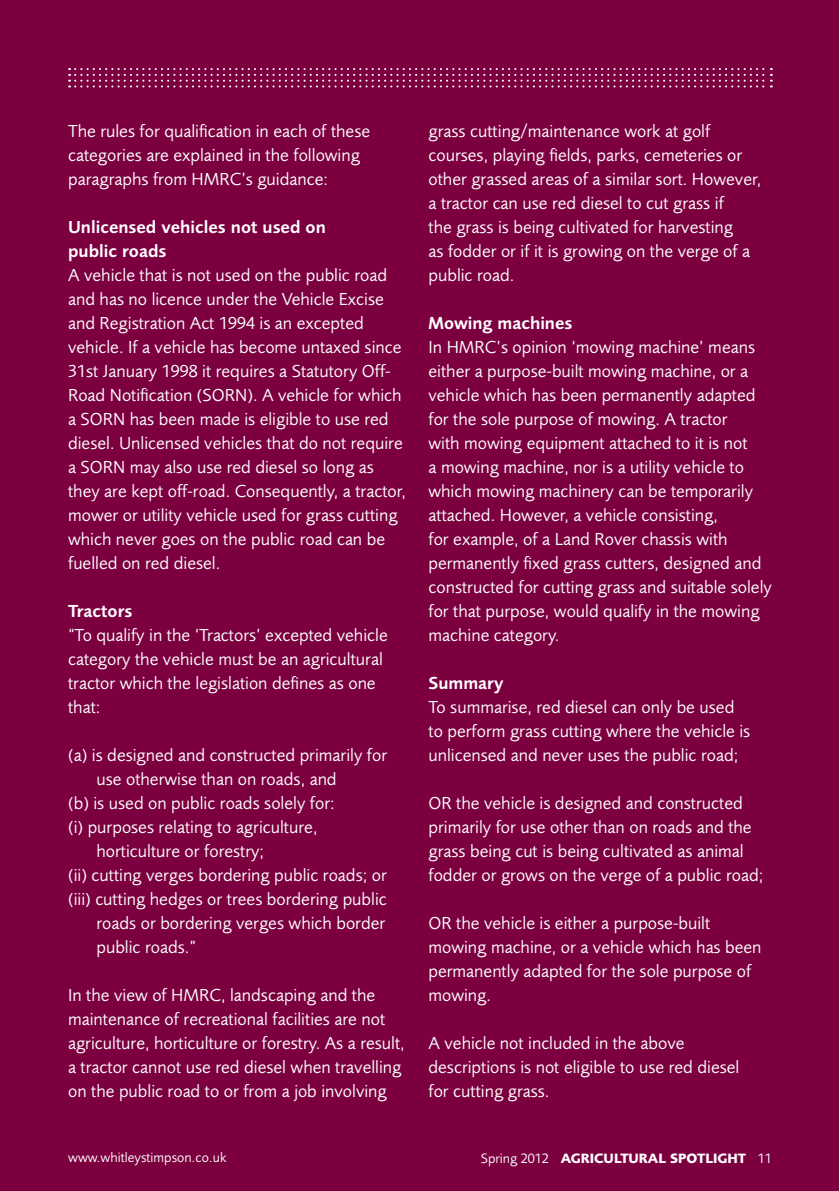
<style>
.page{position:relative;width:840px;height:1191px;background:#fff}
.page>*{position:absolute;margin:0;border:0;box-sizing:border-box;transform-origin:0 0}
.t1{font:18px/24px "Foundry Sans";color:#fff}
.t2{font:600 18px/24px "Foundry Sans";color:#fff}
.t3{font:700 14px "Foundry Sans";color:#fff}
.t4{font:14px "Foundry Sans";color:#fff}
.s1{font-weight:400}
</style>
<div class="page">
<div style="left:0;top:1px;width:838px;height:1190px;background:#7c0040"></div>
<svg style="left:69px;top:68px;width:702px;height:19px"></svg>
<p class="t1" style="left:68px;top:119px;width:303px">The rules for qualification in each of these categories are explained in the following paragraphs from HMRC’s guidance:</p>
<p class="t2" style="left:68px;top:215px;width:259px">Unlicensed vehicles not used on public roads</p>
<p class="t1" style="left:68px;top:263px;width:339px">A vehicle that is not used on the public road and has no licence under the Vehicle Excise and Registration Act 1994 is an excepted vehicle. If a vehicle has become untaxed since 31st January 1998 it requires a Statutory Off-Road Notification (SORN). A vehicle for which a SORN has been made is eligible to use red diesel. Unlicensed vehicles that do not require a SORN may also use red diesel so long as they are kept off-road. Consequently, a tractor, mower or utility vehicle used for grass cutting which never goes on the public road can be fuelled on red diesel.</p>
<p class="t2" style="left:68px;top:599px;width:66px">Tractors</p>
<p class="t1" style="left:68px;top:623px;width:321px">“To qualify in the ‘Tractors’ excepted vehicle category the vehicle must be an agricultural tractor which the legislation defines as one that:</p>
<p class="t1" style="left:68px;top:743px;width:320px">(a) is designed and constructed primarily for</p>
<p class="t1" style="left:96px;top:767px;width:241px">use otherwise than on roads, and</p>
<p class="t1" style="left:68px;top:791px;width:268px">(b) is used on public roads solely for:</p>
<p class="t1" style="left:68px;top:815px;width:251px">(i) purposes relating to agriculture,</p>
<p class="t1" style="left:96px;top:839px;width:169px">horticulture or forestry;</p>
<p class="t1" style="left:68px;top:863px;width:320px">(ii) cutting verges bordering public roads; or</p>
<p class="t1" style="left:68px;top:887px;width:320px">(iii) cutting hedges or trees bordering public</p>
<p class="t1" style="left:96px;top:911px;width:290px">roads or bordering verges which border</p>
<p class="t1" style="left:96px;top:935px;width:101px">public roads.”</p>
<p class="t1" style="left:68px;top:983px;width:338px">In the view of HMRC, landscaping and the maintenance of recreational facilities are not agriculture, horticulture or forestry. As a result, a tractor cannot use red diesel when travelling on the public road to or from a job involving</p>
<p class="t1" style="left:428px;top:119px;width:334px">grass cutting/maintenance work at golf courses, playing fields, parks, cemeteries or other grassed areas of a similar sort. However, a tractor can use red diesel to cut grass if<br>the grass is being cultivated for harvesting<br>as fodder or if it is growing on the verge of a public road.</p>
<p class="t2" style="left:428px;top:311px;width:145px">Mowing machines</p>
<p class="t1" style="left:428px;top:335px;width:344px">In HMRC’s opinion ‘mowing machine’ means either a purpose-built mowing machine, or a vehicle which has been permanently adapted for the sole purpose of mowing. A tractor<br>with mowing equipment attached to it is not<br>a mowing machine, nor is a utility vehicle to which mowing machinery can be temporarily attached. However, a vehicle consisting,<br>for example, of a Land Rover chassis with permanently fixed grass cutters, designed and constructed for cutting grass and suitable solely for that purpose, would qualify in the mowing machine category.</p>
<p class="t2" style="left:428px;top:671px;width:76px">Summary</p>
<p class="t1" style="left:428px;top:695px;width:323px">To summarise, red diesel can only be used to perform grass cutting where the vehicle is unlicensed and never uses the public road;</p>
<p class="t1" style="left:428px;top:791px;width:336px">OR the vehicle is designed and constructed primarily for use other than on roads and the grass being cut is being cultivated as animal fodder or grows on the verge of a public road;</p>
<p class="t1" style="left:428px;top:911px;width:334px">OR the vehicle is either a purpose-built mowing machine, or a vehicle which has been permanently adapted for the sole purpose of mowing.</p>
<p class="t1" style="left:428px;top:1031px;width:312px">A vehicle not included in the above descriptions is not eligible to use red diesel for cutting grass.</p>
<p class="t4" style="left:68px;top:1149px;width:160px">www.whitleystimpson.co.uk</p>
<p class="t3" style="left:480px;top:1149px;width:292px"><span class="s1">Spring 2012</span> AGRICULTURAL SPOTLIGHT <span class="s1">11</span></p>
</div>
